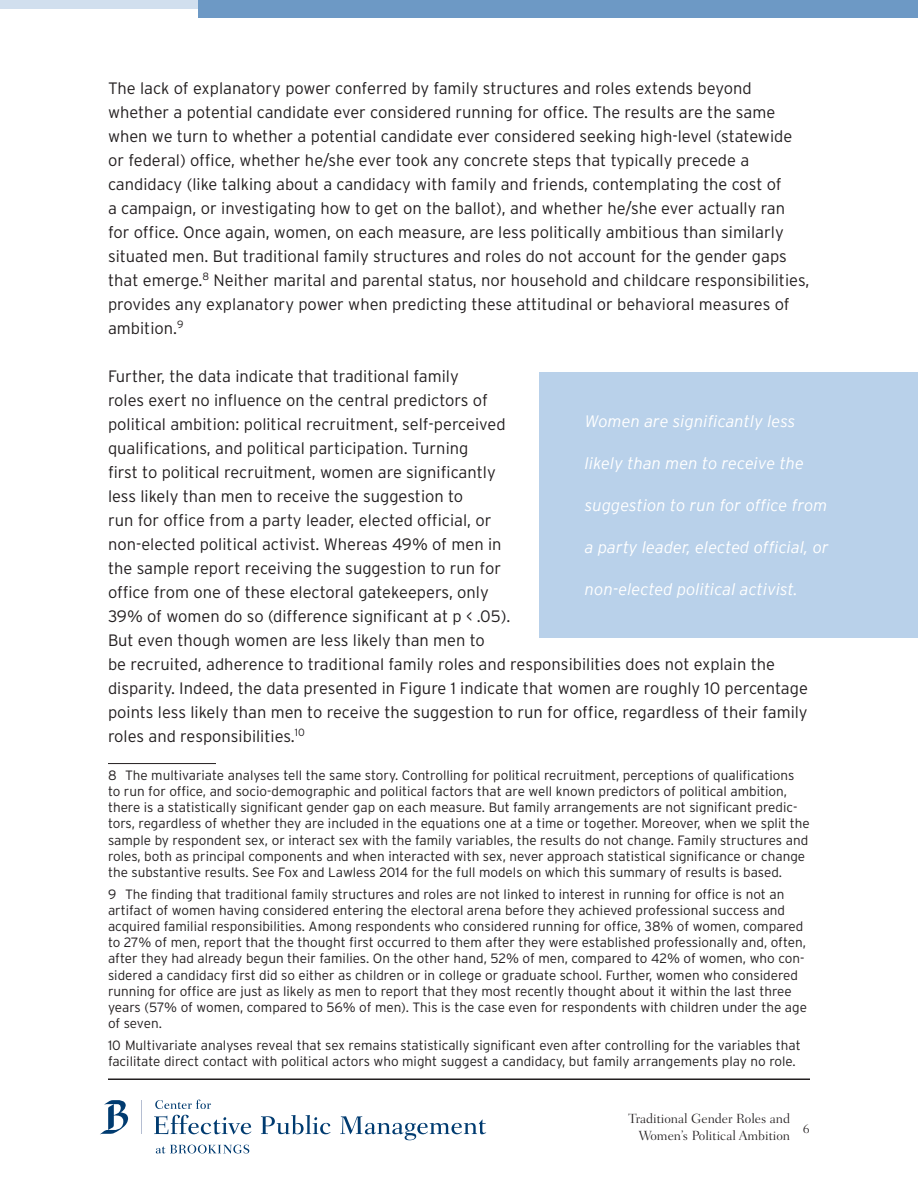
<style>
.page{position:relative;width:918px;height:1188px;background:#fff}
.page>*{position:absolute;margin:0;border:0;box-sizing:border-box;transform-origin:0 0}
.Body_Copy{font:300 16.5px/24px "Interstate";color:#231f20}
.pullquote{font:italic 300 16.5px "Interstate";letter-spacing:.005em;color:#fff}
.Footnotes{font:300 13.5px/16.2px "Interstate";color:#231f20}
.t1{font:300 13.5px/16.5px "Fairfield LT Std";color:#231f20;text-align:right}
</style>
<div class="page">
<hr style="left:108px;top:1078px;width:702px;height:2px;background:#231f20">
<div style="left:198px;top:0;width:720px;height:18px;background:#6d99c5"></div>
<div style="left:0;top:0;width:198px;height:9px;background:#d1dfee"></div>
<svg style="left:155px;top:1100px;width:56px;height:9px"></svg>
<svg style="left:156px;top:1145px;width:93px;height:9px"></svg>
<hr style="left:141px;top:1100px;width:1px;height:34px;background:#b5bed2">
<svg style="left:100px;top:1100px;width:28px;height:34px"></svg>
<svg style="left:154px;top:1115px;width:97px;height:19px"></svg>
<svg style="left:261px;top:1115px;width:70px;height:19px"></svg>
<svg style="left:340px;top:1116px;width:146px;height:24px"></svg>
<hr style="left:108px;top:763px;width:108px;height:1px;background:#231f20">
<div style="left:540px;top:373px;width:378px;height:265px;background:#b9d1ea"></div>
<p class="Body_Copy" style="left:108px;top:76px;width:703px">The lack of explanatory power conferred by family structures and roles extends beyond whether a potential candidate ever considered running for office. The results are the same when we turn to whether a potential candidate ever considered seeking high-level (statewide or federal) office, whether he/she ever took any concrete steps that typically precede a candidacy (like talking about a candidacy with family and friends, contemplating the cost of<br>a campaign, or investigating how to get on the ballot), and whether he/she ever actually ran for office. Once again, women, on each measure, are less politically ambitious than similarly situated men. But traditional family structures and roles do not account for the gender gaps that emerge.<sup>8</sup> Neither marital and parental status, nor household and childcare responsibilities, provides any explanatory power when predicting these attitudinal or behavioral measures of ambition.<sup>9</sup></p>
<p class="Body_Copy" style="left:108px;top:364px;width:702px">Further, the data indicate that traditional family<br>roles exert no influence on the central predictors of<br>political ambition: political recruitment, self-perceived<br>qualifications, and political participation. Turning<br>first to political recruitment, women are significantly<br>less likely than men to receive the suggestion to<br>run for office from a party leader, elected official, or<br>non-elected political activist. Whereas 49% of men in<br>the sample report receiving the suggestion to run for<br>office from one of these electoral gatekeepers, only<br>39% of women do so (difference significant at p &lt; .05).<br>But even though women are less likely than men to<br>be recruited, adherence to traditional family roles and responsibilities does not explain the disparity. Indeed, the data presented in Figure 1 indicate that women are roughly 10 percentage points less likely than men to receive the suggestion to run for office, regardless of their family roles and responsibilities.<sup>10</sup></p>
<p class="Footnotes" style="left:108px;top:767px;width:703px">8 The multivariate analyses tell the same story. Controlling for political recruitment, perceptions of qualifications to run for office, and socio-demographic and political factors that are well known predictors of political ambition, there is a statistically significant gender gap on each measure. But family arrangements are not significant predic&shy;tors, regardless of whether they are included in the equations one at a time or together. Moreover, when we split the sample by respondent sex, or interact sex with the family variables, the results do not change. Family structures and roles, both as principal components and when interacted with sex, never approach statistical significance or change the substantive results. See Fox and Lawless 2014 for the full models on which this summary of results is based.</p>
<p class="Footnotes" style="left:108px;top:886px;width:701px">9 The finding that traditional family structures and roles are not linked to interest in running for office is not an artifact of women having considered entering the electoral arena before they achieved professional success and acquired familial responsibilities. Among respondents who considered running for office, 38% of women, compared to 27% of men, report that the thought first occurred to them after they were established professionally and, often, after they had already begun their families. On the other hand, 52% of men, compared to 42% of women, who con&shy;sidered a candidacy first did so either as children or in college or graduate school. Further, women who considered running for office are just as likely as men to report that they most recently thought about it within the last three years (57% of women, compared to 56% of men). This is the case even for respondents with children under the age of seven.</p>
<p class="Footnotes" style="left:108px;top:1037px;width:694px">10 Multivariate analyses reveal that sex remains statistically significant even after controlling for the variables that facilitate direct contact with political actors who might suggest a candidacy, but family arrangements play no role.</p>
<p class="pullquote" style="left:585px;top:412px;width:212px">Women are significantly less</p>
<p class="pullquote" style="left:585px;top:454px;width:221px">likely than men to receive the</p>
<p class="pullquote" style="left:585px;top:496px;width:244px">suggestion to run for office from</p>
<p class="pullquote" style="left:585px;top:538px;width:245px">a party leader, elected official, or</p>
<p class="pullquote" style="left:585px;top:580px;width:214px">non-elected political activist.</p>
<p class="t1" style="left:628px;top:1110px;width:163px">Traditional Gender Roles and<br>Women’s Political Ambition</p>
<p class="t1" style="left:803px;top:1121px;width:9px">6</p>
</div>
